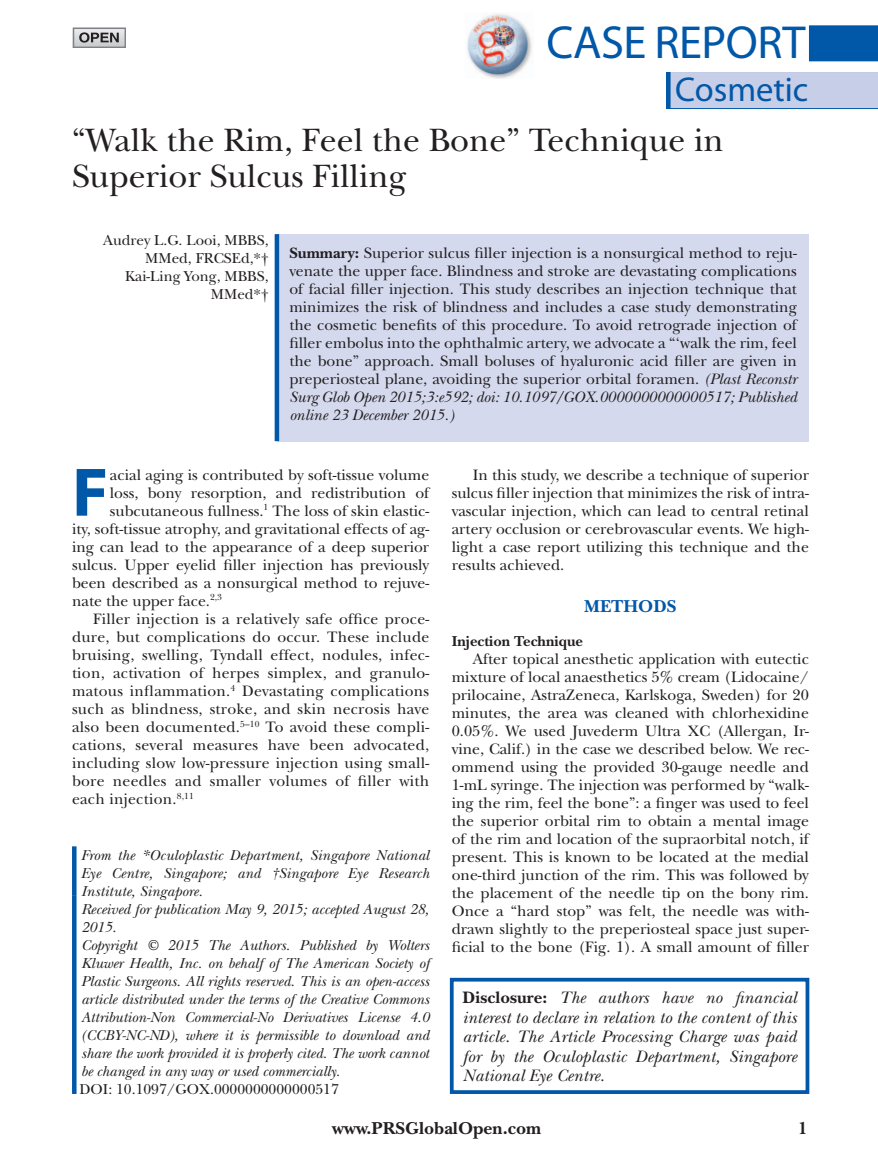
<style>
.page{position:relative;width:878px;height:1175px;background:#fff}
.page>*{position:absolute;margin:0;border:0;box-sizing:border-box;transform-origin:0 0}
.t1{font:700 69.15px "Myriad Pro";color:#0157a8}
.t2{font:46.5px "Myriad Pro";letter-spacing:-.01em;color:#0157a8}
.t3{font:34.5px "Myriad Pro";color:#0157a8}
.t4{font:33.75px/36px "New Baskerville";color:#231f20}
.t5{font:700 18px "New Baskerville";color:#231f20}
.t6{font:700 18px "New Baskerville";color:#0157a8}
.t7{font:italic 17.25px/19.5px "New Baskerville";letter-spacing:.01em;color:#231f20;text-align:justify}
.t8{font:15.75px/18px "New Baskerville";color:#231f20;text-align:justify}
.t9{font:italic 15px/18px "New Baskerville";color:#231f20}
.t10{font:15px/18px "New Baskerville";color:#231f20;text-align:right}
.t11{font:700 15px "New Baskerville";color:#231f20}
.s1{font-weight:700}
.s2{font-style:italic}
.s3{font-weight:700;font-style:normal}
</style>
<div class="page">
<img style="left:467px;top:12px;width:65px;height:66px">
<div style="left:73px;top:28px;width:52px;height:20px;border:2px solid #808285"></div>
<svg style="left:79px;top:32px;width:40px;height:11px"></svg>
<div style="left:450px;top:977px;width:359px;height:117px;border:4px solid #0157a8"></div>
<hr style="left:72px;top:846px;width:4px;height:50px;background:#0157a8">
<hr style="left:72px;top:896px;width:4px;height:197px;background:#0157a8">
<div style="left:277px;top:234px;width:531px;height:207px;background:#d4d9ed"></div>
<div style="left:274px;top:234px;width:5px;height:207px;background:#0157a8"></div>
<div style="left:666px;top:72px;width:212px;height:36px;background:#0157a8"></div>
<div style="left:670px;top:72px;width:207px;height:36px;background:#c7cee7"></div>
<div style="left:808px;top:25px;width:70px;height:36px;background:#0157a8"></div>
<h2 class="t2" style="left:546px;top:14px;width:260px">CASE REPORT</h2>
<h3 class="t3" style="left:675px;top:68px;width:135px">COSMETIC</h3>
<h3 class="t4" style="left:72px;top:122px;width:653px">“Walk the Rim, Feel the Bone” Technique in<br>Superior Sulcus Filling</h3>
<p class="t10" style="left:103px;top:231px;width:167px">Audrey L.G. Looi, MBBS,<br>MMed, FRCSEd,*†<br>Kai-Ling Yong, MBBS,<br>MMed*†</p>
<p class="t8" style="left:289px;top:244px;width:509px"><span class="s1">Summary:</span> Superior sulcus filler injection is a nonsurgical method to reju&shy;venate the upper face. Blindness and stroke are devastating complications of facial filler injection. This study describes an injection technique that minimizes the risk of blindness and includes a case study demonstrating the cosmetic benefits of this procedure. To avoid retrograde injection of filler embolus into the ophthalmic artery, we advocate a “‘walk the rim, feel the bone” approach. Small boluses of hyaluronic acid filler are given in preperiosteal plane, avoiding the superior orbital foramen. <span class="s2">(Plast Reconstr Surg Glob Open 2015;3:e592; doi: 10.1097/GOX.0000000000000517; Published online 23 December 2015.)</span></p>
<h1 class="t1" style="left:72px;top:447px;width:38px">F</h1>
<p class="t8" style="left:110px;top:465px;width:321px">acial aging is contributed by soft-tissue volume</p>
<p class="t8" style="left:110px;top:483px;width:321px">loss, bony resorption, and redistribution of</p>
<p class="t8" style="left:110px;top:501px;width:321px">subcutaneous fullness.<sup>1</sup> The loss of skin elastic-</p>
<p class="t8" style="left:72px;top:519px;width:359px">ity, soft-tissue atrophy, and gravitational effects of ag-</p>
<p class="t8" style="left:72px;top:537px;width:359px">ing can lead to the appearance of a deep superior</p>
<p class="t8" style="left:72px;top:555px;width:358px">sulcus. Upper eyelid filler injection has previously</p>
<p class="t8" style="left:72px;top:573px;width:359px">been described as a nonsurgical method to rejuve-</p>
<p class="t8" style="left:72px;top:591px;width:151px">nate the upper face.<sup>2,3</sup></p>
<p class="t8" style="left:93px;top:609px;width:338px">Filler injection is a relatively safe office proce-</p>
<p class="t8" style="left:72px;top:627px;width:359px">dure, but complications do occur. These include</p>
<p class="t8" style="left:72px;top:645px;width:358px">bruising, swelling, Tyndall effect, nodules, infec-</p>
<p class="t8" style="left:72px;top:663px;width:359px">tion, activation of herpes simplex, and granulo-</p>
<p class="t8" style="left:72px;top:681px;width:359px">matous inflammation.<sup>4</sup> Devastating complications</p>
<p class="t8" style="left:72px;top:699px;width:359px">such as blindness, stroke, and skin necrosis have</p>
<p class="t8" style="left:72px;top:717px;width:358px">also been documented.<sup>5–10</sup> To avoid these compli-</p>
<p class="t8" style="left:72px;top:735px;width:358px">cations, several measures have been advocated,</p>
<p class="t8" style="left:72px;top:753px;width:358px">including slow low-pressure injection using small-</p>
<p class="t8" style="left:72px;top:771px;width:359px">bore needles and smaller volumes of filler with</p>
<p class="t8" style="left:72px;top:789px;width:123px">each injection.<sup>8,11</sup></p>
<p class="t9" style="left:81px;top:846px;width:350px">From the *Oculoplastic Department, Singapore National Eye Centre, Singapore; and †Singapore Eye Research Institute, Singapore.<br>Received for publication May 9, 2015; accepted August 28, 2015.<br>Copyright © 2015 The Authors. Published by Wolters Kluwer Health, Inc. on behalf of The American Society of Plastic Surgeons. All rights reserved. This is an open-access article distributed under the terms of the Creative Commons Attribution-Non Commercial-No Derivatives License 4.0 (CCBY-NC-ND), where it is permissible to download and share the work provided it is properly cited. The work cannot be changed in any way or used commercially.</p>
<p class="t10" style="left:80px;top:1080px;width:261px">DOI: 10.1097/GOX.0000000000000517</p>
<p class="t8" style="left:452px;top:465px;width:359px;text-indent:21px">In this study, we describe a technique of superior sulcus filler injection that minimizes the risk of intra&shy;vascular injection, which can lead to central retinal artery occlusion or cerebrovascular events. We high&shy;light a case report utilizing this technique and the results achieved.</p>
<p class="t6" style="left:584px;top:595px;width:94px">METHODS</p>
<p class="t11" style="left:452px;top:632px;width:133px">Injection Technique</p>
<p class="t8" style="left:452px;top:650px;width:359px;text-indent:21px">After topical anesthetic application with eutectic mixture of local anaesthetics 5% cream (Lidocaine/ prilocaine, AstraZeneca, Karlskoga, Sweden) for 20 minutes, the area was cleaned with chlorhexidine 0.05%. We used Juvederm Ultra XC (Allergan, Ir&shy;vine, Calif.) in the case we described below. We rec&shy;ommend using the provided 30-gauge needle and 1-mL syringe. The injection was performed by “walk&shy;ing the rim, feel the bone”: a finger was used to feel the superior orbital rim to obtain a mental image of the rim and location of the supraorbital notch, if present. This is known to be located at the medial one-third junction of the rim. This was followed by the placement of the needle tip on the bony rim.<br>Once a “hard stop” was felt, the needle was with&shy;drawn slightly to the preperiosteal space just super&shy;ficial to the bone (Fig. 1). A small amount of filler</p>
<p class="t7" style="left:462px;top:988px;width:335px"><span class="s3">Disclosure:</span> The authors have no financial interest to declare in relation to the content of this article. The Article Processing Charge was paid for by the Oculoplastic Department, Singapore National Eye Centre.</p>
<p class="t5" style="left:332px;top:1118px;width:210px">www.PRSGlobalOpen.com</p>
<p class="t5" style="left:798px;top:1118px;width:11px">1</p>
</div>
